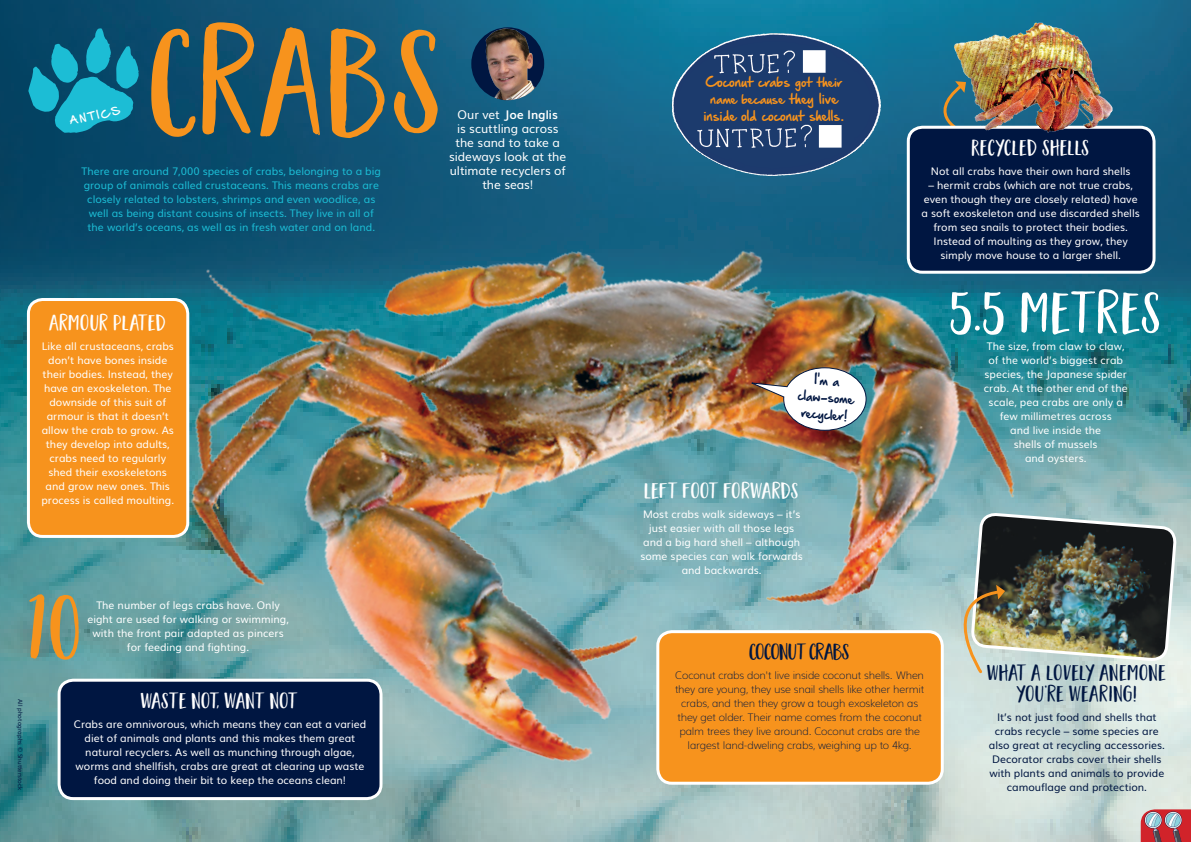
<style>
.page{position:relative;width:1191px;height:842px;background:#fff}
.page>*{position:absolute;margin:0;border:0;box-sizing:border-box;transform-origin:0 0}
.t1{font:138.8px "Garden Grown Caps";letter-spacing:.04em;color:#f7931d}
.Animal_callout_title{font:83.3px "Garden Grown Caps";color:#f7931d}
.Animal_callout_title-2{font:55px "Garden Grown Caps";letter-spacing:.04em;color:#fff}
.Animal_callout_title-3{font:21px "Garden Grown Caps";letter-spacing:.04em;color:#fff}
.centre_Body_Muli{font:21px/21px "Garden Grown Caps";letter-spacing:.04em;color:#001641;text-align:center}
.centre_Body_Muli-2{font:21px "Garden Grown Caps";letter-spacing:.04em;color:#fff}
.left_body_serif_puzz{font:21px "Garden Grown Caps";letter-spacing:-.01em;color:#001641}
.t2{font:17px "Hand Of Sean Pro";color:#f7931d}
.speech{font:16px/17px "Hand Of Sean Pro";color:#001641;text-align:center}
.t3{font:16px "Hand Of Sean Pro";color:#f7931d}
.t4{font:12.7px "Hand Of Sean Pro";color:#fff}
.Left_Standfirst_intr{font:12px/14px "Muli";letter-spacing:-.005em;color:#fff;text-align:center}
.centre_Body_Muli-3{font:10.5px/14px "Muli";color:#fff;text-align:center}
.left_body_serif_puzz-2{font:200 10.5px/14px "Muli";letter-spacing:-.02em;color:#001641;text-align:center}
.t5{font:10.5px/14px "Muli";color:#1cbdd5;text-align:center}
.centre_Body_Muli-4{font:10.5px/14px "Muli";color:#001641;text-align:center}
.copyright_text{font:6px "Muli";color:#001641}
.s1{font-weight:700}
.s2{font-size:16px}
.s3{font-size:17px}
</style>
<div class="page">
<img style="left:0;top:0;width:1191px;height:842px">
<img style="left:54px;top:36px;width:1104px;height:806px">
<svg style="left:922px;top:81px;width:9px;height:45px"></svg>
<div style="left:28px;top:299px;width:160px;height:237px;background:#f7931d;border-radius:14px"></div>
<div style="left:27px;top:298px;width:162px;height:240px;border:3px solid #fff;border-radius:14px"></div>
<div style="left:658px;top:632px;width:284px;height:151px;background:#f7931d;border-radius:14px"></div>
<div style="left:656px;top:630px;width:287px;height:155px;border:3px solid #fff;border-radius:14px"></div>
<img style="left:653px;top:28px;width:244px;height:153px">
<div style="left:59px;top:680px;width:322px;height:118px;background:#001641;border-radius:14px"></div>
<div style="left:58px;top:679px;width:324px;height:121px;border:3px solid #fff;border-radius:14px"></div>
<div style="left:908px;top:127px;width:246px;height:145px;background:#001641;border-radius:14px"></div>
<div style="left:906px;top:126px;width:249px;height:148px;border:3px solid #fff;border-radius:14px"></div>
<svg style="left:969px;top:511px;width:209px;height:196px;background:#cedfdb"></svg>
<img style="left:471px;top:27px;width:73px;height:73px;border-radius:36px">
<img style="left:745px;top:367px;width:122px;height:64px">
<img style="left:935px;top:513px;width:240px;height:162px">
<img style="left:931px;top:5px;width:191px;height:128px">
<svg style="left:1140px;top:809px;width:51px;height:33px"></svg>
<img style="left:1142px;top:811px;width:20px;height:31px">
<img style="left:1162px;top:811px;width:23px;height:31px">
<svg style="left:28px;top:28px;width:111px;height:105px;background:#11819e"></svg>
<p class="t4" style="left:68px;top:113px;width:53px;rotate:-12deg">ANTICS</p>
<p class="t1" style="left:153px;top:4px;width:291px">CRABS</p>
<p class="t5" style="left:82px;top:164px;width:301px">There are around 7,000 species of crabs, belonging to a big group of animals called crustaceans. This means crabs are closely related to lobsters, shrimps and even woodlice, as well as being distant cousins of insects. They live in all of the world’s oceans, as well as in fresh water and on land.</p>
<p class="Left_Standfirst_intr" style="left:449px;top:107px;width:119px">Our vet <span class="s1">Joe Inglis<br></span>is scuttling across the sand to take a sideways look at the ultimate recyclers of the seas!</p>
<p class="centre_Body_Muli-2" style="left:50px;top:311px;width:117px">ARMOUR PLATED</p>
<p class="centre_Body_Muli-3" style="left:41px;top:339px;width:134px">Like all crustaceans, crabs don’t have bones inside their bodies. Instead, they have an exoskeleton. The downside of this suit of armour is that it doesn’t allow the crab to grow. As they develop into adults, crabs need to regularly shed their exoskeletons and grow new ones. This process is called moulting.</p>
<p class="Animal_callout_title" style="left:30px;top:579px;width:54px">10</p>
<p class="centre_Body_Muli-3" style="left:87px;top:598px;width:203px">The number of legs crabs have. Only eight are used for walking or swimming, with the front pair adapted as pincers for feeding and fighting.</p>
<p class="copyright_text" style="left:25px;top:699px;width:93px;rotate:90deg">All photographs © Shutterstock</p>
<p class="Animal_callout_title-3" style="left:141px;top:689px;width:158px">WASTE NOT, WANT NOT</p>
<p class="centre_Body_Muli-3" style="left:74px;top:717px;width:294px">Crabs are omnivorous, which means they can eat a varied diet of animals and plants and this makes them great natural recyclers. As well as munching through algae, worms and shellfish, crabs are great at clearing up waste food and doing their bit to keep the oceans clean!</p>
<p class="t2" style="left:705px;top:71px;width:138px">Coconut crabs <span class="s2">got their</span></p>
<p class="t3" style="left:710px;top:89px;width:129px">name because <span class="s3">they live</span></p>
<p class="t2" style="left:703px;top:105px;width:142px">inside old coconut shells.</p>
<p class="speech" style="left:799px;top:369px;width:58px;rotate:4deg">I'm a claw-some recycler!</p>
<p class="Animal_callout_title-3" style="left:645px;top:479px;width:155px">LEFT FOOT FORWARDS</p>
<p class="centre_Body_Muli-3" style="left:640px;top:507px;width:164px">Most crabs walk sideways – it’s just easier with all those legs and a big hard shell – although some species can walk forwards and backwards.</p>
<p class="Animal_callout_title-3" style="left:972px;top:136px;width:118px">RECYCLED SHELLS</p>
<p class="centre_Body_Muli-3" style="left:930px;top:164px;width:201px">Not all crabs have their own hard shells</p>
<p class="centre_Body_Muli-3" style="left:921px;top:178px;width:220px">– hermit crabs (which are not true crabs, even though they are closely related) have a soft exoskeleton and use discarded shells from sea snails to protect their bodies.<br>Instead of moulting as they grow, they simply move house to a larger shell.</p>
<p class="Animal_callout_title-2" style="left:950px;top:282px;width:212px">5.5 METRES</p>
<p class="centre_Body_Muli-3" style="left:983px;top:339px;width:145px">The size, from claw to claw, of the world’s biggest crab species, the Japanese spider crab. At the other end of the scale, pea crabs are only a few millimetres across<br>and live inside the<br>shells of mussels<br>and oysters.</p>
<p class="left_body_serif_puzz" style="left:750px;top:640px;width:101px">COCONUT CRABS</p>
<p class="left_body_serif_puzz-2" style="left:675px;top:668px;width:251px">Coconut crabs don't live inside coconut shells. When they are young, they use snail shells like other hermit crabs, and then they grow a tough exoskeleton as they get older. Their name comes from the coconut palm trees they live around. Coconut crabs are the largest land-dweling crabs, weighing up to 4kg.</p>
<p class="centre_Body_Muli" style="left:987px;top:663px;width:180px">WHAT A LOVELY ANEMONE<br>YOU’RE WEARING!</p>
<p class="centre_Body_Muli-4" style="left:989px;top:710px;width:177px">It’s not just food and shells that crabs recycle – some species are also great at recycling accessories.<br>Decorator crabs cover their shells with plants and animals to provide camouflage and protection.</p>
</div>
